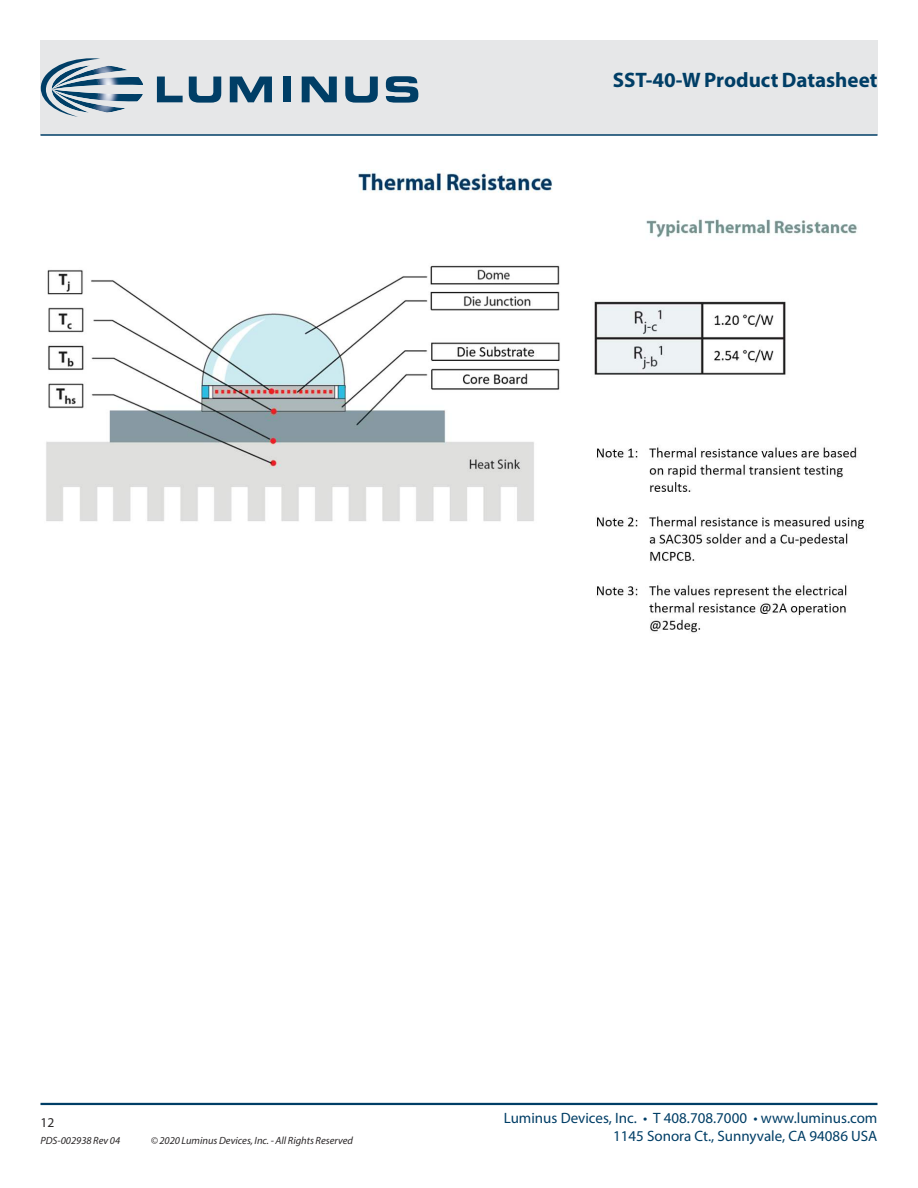
<style>
.page{position:relative;width:918px;height:1188px;background:#fff}
.page>*{position:absolute;margin:0;border:0;box-sizing:border-box;transform-origin:0 0}
.t1{font:700 21px "Myriad Pro";color:#003e66}
.t2{font:15px/18px "Myriad Pro";color:#003e66;text-align:right}
.t3{font:13.5px "Myriad Pro";color:#2b2829}
.t4{font:italic 10.5px "Myriad Pro";color:#2b2829}
</style>
<div class="page">
<div style="left:41px;top:40px;width:837px;height:95px;background:#e6e7e8"></div>
<hr style="left:41px;top:1103px;width:837px;height:2px;background:#003e66">
<hr style="left:41px;top:134px;width:837px;height:2px;background:#003e66">
<img style="left:100px;top:93px;width:8px;height:20px">
<svg style="left:41px;top:58px;width:59px;height:59px"></svg>
<svg style="left:157px;top:77px;width:26px;height:25px"></svg>
<svg style="left:189px;top:77px;width:32px;height:26px"></svg>
<svg style="left:230px;top:77px;width:42px;height:25px"></svg>
<div style="left:283px;top:77px;width:8px;height:25px;background:#003e66"></div>
<svg style="left:302px;top:77px;width:35px;height:25px"></svg>
<svg style="left:345px;top:77px;width:33px;height:26px"></svg>
<svg style="left:386px;top:76px;width:32px;height:27px"></svg>
<img style="left:46px;top:170px;width:818px;height:463px">
<h1 class="t1" style="left:613px;top:72px;width:266px">SST-40-W Product Datasheet</h1>
<p class="t3" style="left:40px;top:1118px;width:15px">12</p>
<p class="t4" style="left:40px;top:1136px;width:81px">PDS-002938 Rev 04</p>
<p class="t4" style="left:151px;top:1136px;width:204px">© 2020 Luminus Devices, Inc. - All Rights Reserved</p>
<p class="t2" style="left:504px;top:1110px;width:375px">Luminus Devices, Inc. • T 408.708.7000 • www.luminus.com<br>1145 Sonora Ct., Sunnyvale, CA 94086 USA</p>
</div>
